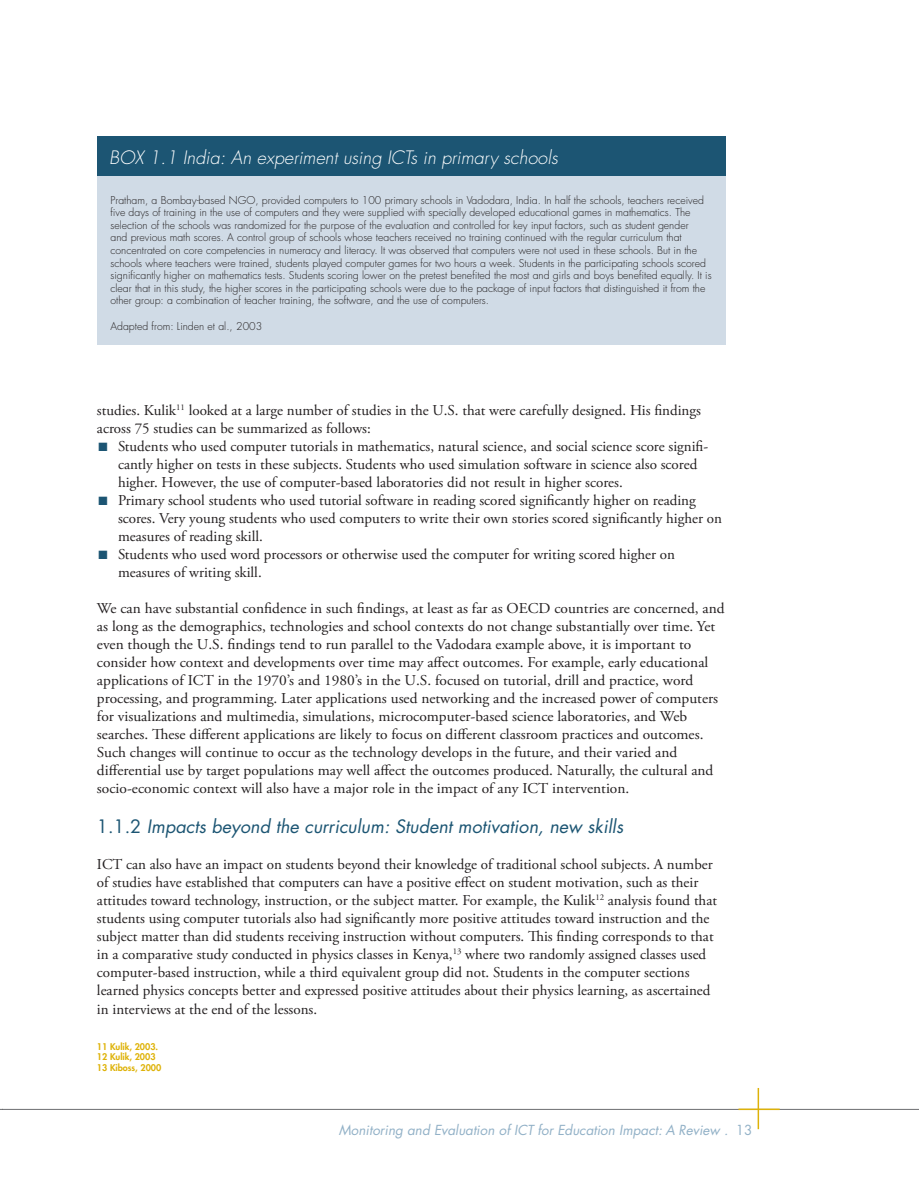
<style>
.page{position:relative;width:919px;height:1188px;background:#fff}
.page>*{position:absolute;margin:0;border:0;box-sizing:border-box;transform-origin:0 0}
.t1{font:italic 18px "Futura";color:#1c5573}
.t2{font:italic 300 18px "Futura";color:#fff}
.t3{font:15px/18px "Adobe Garamond Pro";color:#231f20}
.t4{font:italic 13.5px "Futura";color:#92b1c7}
.t5{font:12px "Zapf Dingbats";color:#1c5573}
.t6{font:300 10.5px/12.6px "Futura";color:#231f20}
.t7{font:800 9px/10.8px "Futura";color:#deb208}
.s1{font-style:normal}
</style>
<div class="page">
<hr style="left:2px;top:1109px;width:916px;height:1px;background:#6c6d70">
<hr style="left:757px;top:1088px;width:2px;height:41px;background:#deb208">
<hr style="left:738px;top:1108px;width:41px;height:2px;background:#deb208">
<div style="left:97px;top:176px;width:628px;height:169px;background:#d0dbe6"></div>
<div style="left:97px;top:137px;width:628px;height:39px;background:#1c5573"></div>
<p class="t2" style="left:109px;top:149px;width:450px">BOX 1.1 India: An experiment using ICTs in primary schools</p>
<p class="t6" style="left:110px;top:194px;width:602px">Pratham, a Bombay-based NGO, provided computers to 100 primary schools in Vadodara, India. In half the schools, teachers received five days of training in the use of computers and they were supplied with specially developed educational games in mathematics. The selection of the schools was randomized for the purpose of the evaluation and controlled for key input factors, such as student gender<br>and previous math scores. A control group of schools whose teachers received no training continued with the regular curriculum that concentrated on core competencies in numeracy and literacy. It was observed that computers were not used in these schools. But in the schools where teachers were trained, students played computer games for two hours a week. Students in the participating schools scored significantly higher on mathematics tests. Students scoring lower on the pretest benefited the most and girls and boys benefited equally. It is clear that in this study, the higher scores in the participating schools were due to the package of input factors that distinguished it from the other group: a combination of teacher training, the software, and the use of computers.</p>
<p class="t6" style="left:110px;top:320px;width:153px">Adapted from: Linden et al., 2003</p>
<p class="t3" style="left:97px;top:402px;width:605px">studies. Kulik<sup>11</sup> looked at a large number of studies in the U.S. that were carefully designed. His findings across 75 studies can be summarized as follows:</p>
<p class="t3" style="left:118px;top:438px;width:605px">Students who used computer tutorials in mathematics, natural science, and social science score signifi&shy;cantly higher on tests in these subjects. Students who used simulation software in science also scored higher. However, the use of computer-based laboratories did not result in higher scores.<br>Primary school students who used tutorial software in reading scored significantly higher on reading scores. Very young students who used computers to write their own stories scored significantly higher on measures of reading skill.<br>Students who used word processors or otherwise used the computer for writing scored higher on measures of writing skill.</p>
<p class="t3" style="left:97px;top:600px;width:629px">We can have substantial confidence in such findings, at least as far as OECD countries are concerned, and as long as the demographics, technologies and school contexts do not change substantially over time. Yet even though the U.S. findings tend to run parallel to the Vadodara example above, it is important to consider how context and developments over time may affect outcomes. For example, early educational applications of ICT in the 1970’s and 1980’s in the U.S. focused on tutorial, drill and practice, word processing, and programming. Later applications used networking and the increased power of computers for visualizations and multimedia, simulations, microcomputer-based science laboratories, and Web searches. These different applications are likely to focus on different classroom practices and outcomes.<br>Such changes will continue to occur as the technology develops in the future, and their varied and differential use by target populations may well affect the outcomes produced. Naturally, the cultural and socio-economic context will also have a major role in the impact of any ICT intervention.</p>
<p class="t1" style="left:97px;top:818px;width:527px"><span class="s1">1.1.2</span> Impacts beyond the curriculum: Student motivation, new skills</p>
<p class="t3" style="left:97px;top:857px;width:621px">ICT can also have an impact on students beyond their knowledge of traditional school subjects. A number of studies have established that computers can have a positive effect on student motivation, such as their attitudes toward technology, instruction, or the subject matter. For example, the Kulik<sup>12</sup> analysis found that students using computer tutorials also had significantly more positive attitudes toward instruction and the subject matter than did students receiving instruction without computers. This finding corresponds to that in a comparative study conducted in physics classes in Kenya,<sup>13</sup> where two randomly assigned classes used computer-based instruction, while a third equivalent group did not. Students in the computer sections learned physics concepts better and expressed positive attitudes about their physics learning, as ascertained in interviews at the end of the lessons.</p>
<p class="t5" style="left:98px;top:441px;width:11px">■</p>
<p class="t5" style="left:98px;top:495px;width:11px">■</p>
<p class="t5" style="left:98px;top:549px;width:11px">■</p>
<p class="t7" style="left:97px;top:1041px;width:66px">11 Kulik, 2003.<br>12 Kulik, 2003<br>13 Kiboss, 2000</p>
<p class="t4" style="left:339px;top:1123px;width:415px">Monitoring and Evaluation of ICT for Education Impact: A Review . <span class="s1">13</span></p>
</div>
